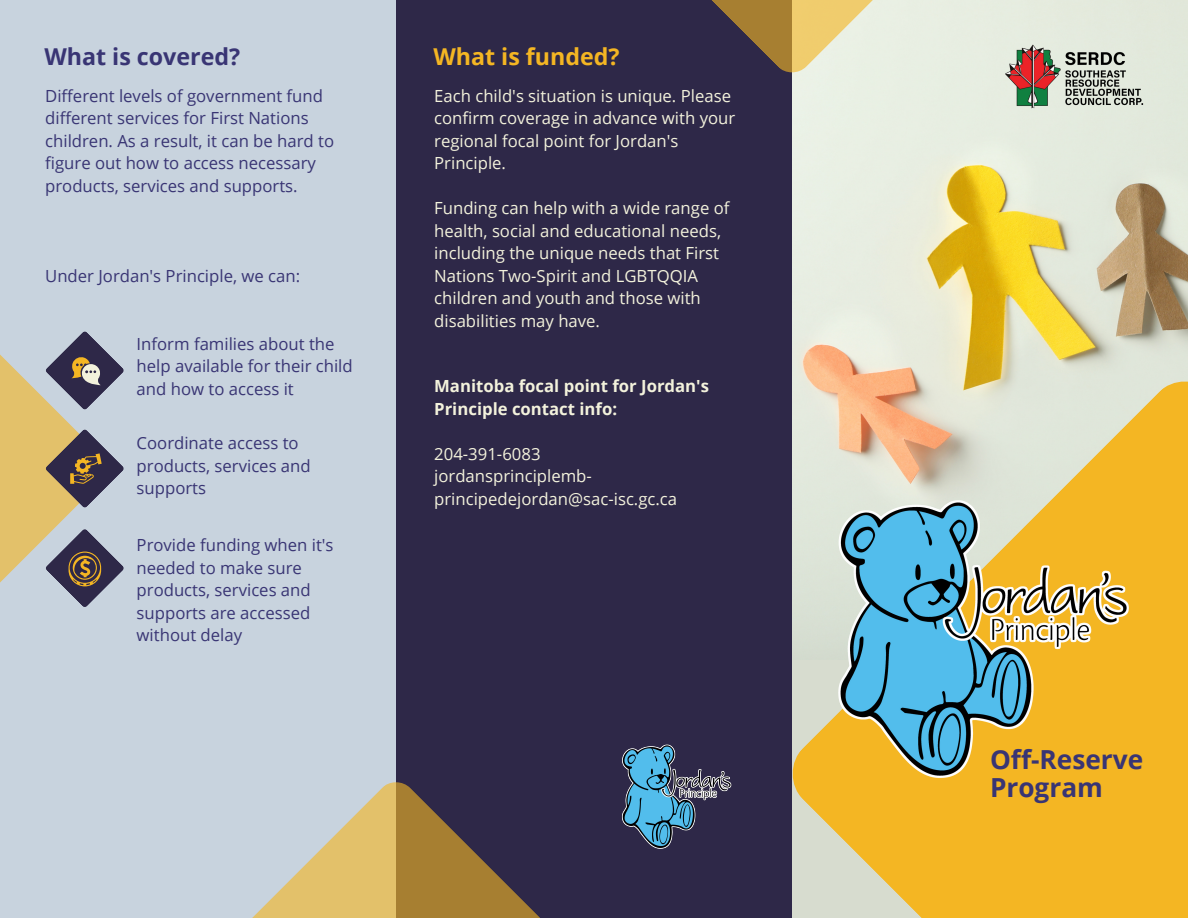
<style>
.page{position:relative;width:1188px;height:918px;background:#fff}
.page>*{position:absolute;margin:0;border:0;box-sizing:border-box;transform-origin:0 0}
.t1{font:700 26.25px/28.2px "Open Sans";color:#393574}
.t2{font:700 23.25px "Open Sans";color:#393574}
.t3{font:700 23.25px "Open Sans";color:#f4b623}
.t4{font:16.65px/22.5px "Open Sans";color:#393574}
.t5{font:16.65px/22.5px "Open Sans";color:#f3f2dc}
.t6{font:700 16.65px/22.5px "Open Sans";color:#f3f2dc}
</style>
<div class="page">
<div style="left:396px;top:0;width:396px;height:918px;background:#2e2848"></div>
<div style="left:0;top:0;width:395px;height:918px;background:#c8d3de"></div>
<img style="left:792px;top:0;width:396px;height:378px">
<svg style="left:792px;top:378px;width:396px;height:540px;background:#eac66d"></svg>
<svg style="left:0;top:354px;width:75px;height:229px;fill:#e3c16a"></svg>
<svg style="left:252px;top:780px;width:288px;height:138px"></svg>
<svg style="left:712px;top:0;width:296px;height:74px;background:#c8c0a3"></svg>
<img style="left:828px;top:484px;width:313px;height:312px">
<svg style="left:46px;top:529px;width:78px;height:78px"></svg>
<svg style="left:46px;top:331px;width:78px;height:79px"></svg>
<img style="left:1001px;top:38px;width:145px;height:77px">
<svg style="left:46px;top:429px;width:78px;height:79px"></svg>
<img style="left:622px;top:744px;width:110px;height:105px">
<h2 class="t2" style="left:44px;top:40px;width:197px">What is covered?</h2>
<p class="t4" style="left:45px;top:84px;width:290px">Different levels of government fund different services for First Nations children. As a result, it can be hard to figure out how to access necessary products, services and supports.</p>
<p class="t4" style="left:45px;top:264px;width:256px">Under Jordan's Principle, we can:</p>
<p class="t4" style="left:137px;top:332px;width:218px">Inform families about the help available for their child and how to access it</p>
<p class="t4" style="left:137px;top:432px;width:176px">Coordinate access to products, services and supports</p>
<p class="t4" style="left:137px;top:534px;width:199px">Provide funding when it's needed to make sure products, services and supports are accessed without delay</p>
<h2 class="t3" style="left:433px;top:40px;width:188px">What is funded?</h2>
<p class="t5" style="left:434px;top:84px;width:303px">Each child's situation is unique. Please confirm coverage in advance with your regional focal point for Jordan's<br>Principle.</p>
<p class="t5" style="left:434px;top:197px;width:297px">Funding can help with a wide range of health, social and educational needs, including the unique needs that First Nations Two-Spirit and LGBTQQIA children and youth and those with disabilities may have.</p>
<p class="t6" style="left:434px;top:375px;width:276px">Manitoba focal point for Jordan's<br>Principle contact info:</p>
<p class="t5" style="left:434px;top:442px;width:245px">204-391-6083 jordansprinciplemb&shy;principedejordan@sac-isc.gc.ca</p>
<h1 class="t1" style="left:990px;top:745px;width:155px">Off-Reserve<br>Program</h1>
</div>
